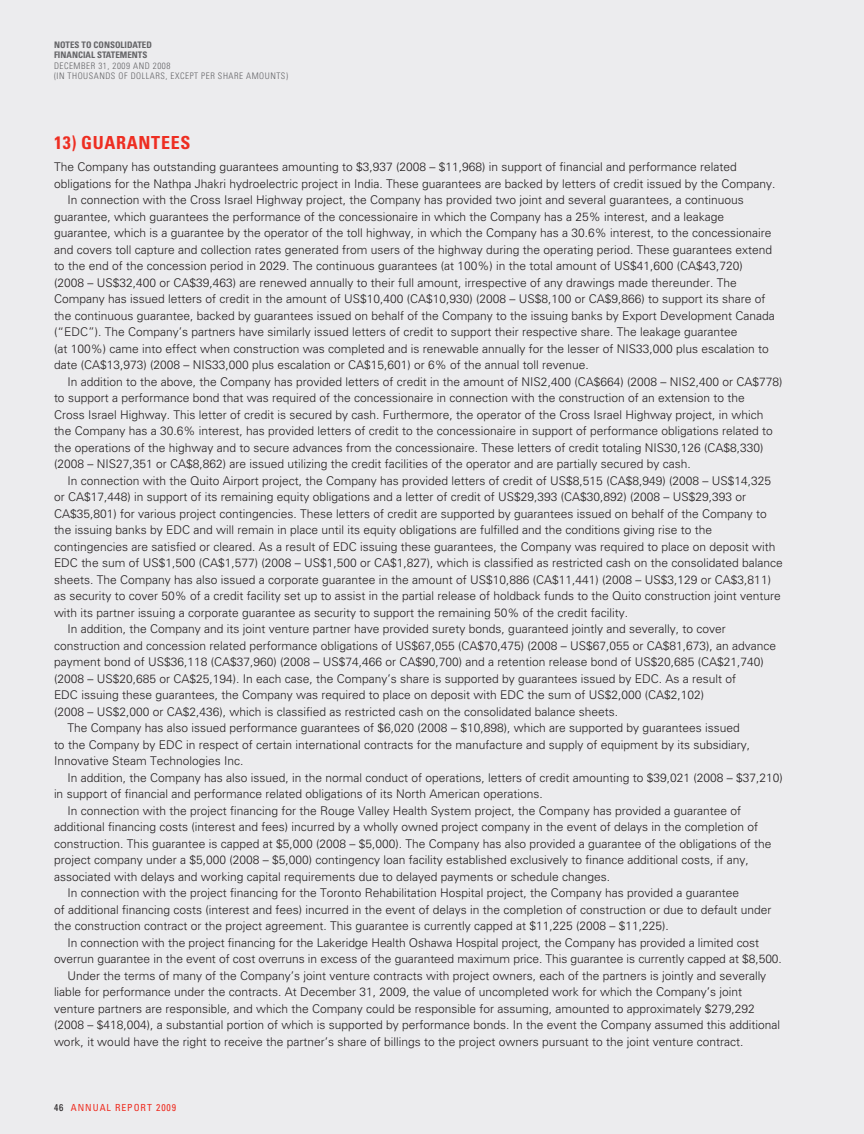
<style>
.page{position:relative;width:864px;height:1134px;background:#ececee}
.page>*{position:absolute;margin:0;border:0;box-sizing:border-box;transform-origin:0 0}
.t1{font:700 condensed 18px "Univers";letter-spacing:.04em;color:#ee2e22}
.t2{font:300 12px "Univers";color:#231f20}
.t3{font:condensed 9.75px "Univers";letter-spacing:.1em;color:#ee2e22}
.t4{font:300 condensed 9px/10.5px "Univers";letter-spacing:.06em;color:#636366}
.t5{font:700 condensed 9px/10.5px "Univers";color:#636366}
.s1{color:#231f20}
</style>
<div class="page">
<p class="t5" style="left:54px;top:39px;width:99px">NOTES TO CONSOLIDATED<br>FINANCIAL STATEMENTS</p>
<p class="t4" style="left:54px;top:60px;width:235px">DECEMBER 31, 2009 AND 2008<br>(IN THOUSANDS OF DOLLARS, EXCEPT PER SHARE AMOUNTS)</p>
<h1 class="t1" style="left:54px;top:132px;width:51px">13) GUARANT</h1>
<h1 class="t1" style="left:161px;top:132px;width:31px">EES</h1>
<p class="t2" style="left:54px;top:160px;width:684px">The Company has outstanding guarantees amounting to $3,937 (2008 – $11,968) in support of financial and performance related</p>
<p class="t2" style="left:54px;top:176px;width:723px">obligations for the Nathpa Jhakri hydroelectric project in India. These guarantees are backed by letters of credit issued by the Company.</p>
<p class="t2" style="left:68px;top:193px;width:678px">In connection with the Cross Israel Highway project, the Company has provided two joint and several guarantees, a continuous</p>
<p class="t2" style="left:54px;top:209px;width:672px">guarantee, which guarantees the performance of the concessionaire in which the Company has a 25% interest, and a leakage</p>
<p class="t2" style="left:54px;top:226px;width:719px">guarantee, which is a guarantee by the operator of the toll highway, in which the Company has a 30.6% interest, to the concessionaire</p>
<p class="t2" style="left:54px;top:242px;width:720px">and covers toll capture and collection rates generated from users of the highway during the operating period. These guarantees extend</p>
<p class="t2" style="left:54px;top:259px;width:690px">to the end of the concession period in 2029. The continuous guarantees (at 100%) in the total amount of US$41,600 (CA$43,720)</p>
<p class="t2" style="left:54px;top:275px;width:684px">(2008 – US$32,400 or CA$39,463) are renewed annually to their full amount, irrespective of any drawings made thereunder. The</p>
<p class="t2" style="left:54px;top:292px;width:713px">Company has issued letters of credit in the amount of US$10,400 (CA$10,930) (2008 – US$8,100 or CA$9,866) to support its share of</p>
<p class="t2" style="left:54px;top:308px;width:722px">the continuous guarantee, backed by guarantees issued on behalf of the Company to the issuing banks by Export Development Canada</p>
<p class="t2" style="left:54px;top:325px;width:685px">(“EDC”). The Company’s partners have similarly issued letters of credit to support their respective share. The leakage guarantee</p>
<p class="t2" style="left:54px;top:341px;width:716px">(at 100%) came into effect when construction was completed and is renewable annually for the lesser of NIS33,000 plus escalation to</p>
<p class="t2" style="left:54px;top:358px;width:536px">date (CA$13,973) (2008 – NIS33,000 plus escalation or CA$15,601) or 6% of the annual toll revenue.</p>
<p class="t2" style="left:68px;top:374px;width:716px">In addition to the above, the Company has provided letters of credit in the amount of NIS2,400 (CA$664) (2008 – NIS2,400 or CA$778)</p>
<p class="t2" style="left:54px;top:391px;width:692px">to support a performance bond that was required of the concessionaire in connection with the construction of an extension to the</p>
<p class="t2" style="left:54px;top:407px;width:711px">Cross Israel Highway. This letter of credit is secured by cash. Furthermore, the operator of the Cross Israel Highway project, in which</p>
<p class="t2" style="left:54px;top:424px;width:720px">the Company has a 30.6% interest, has provided letters of credit to the concessionaire in support of performance obligations related to</p>
<p class="t2" style="left:54px;top:440px;width:711px">the operations of the highway and to secure advances from the concessionaire. These letters of credit totaling NIS30,126 (CA$8,330)</p>
<p class="t2" style="left:54px;top:457px;width:638px">(2008 – NIS27,351 or CA$8,862) are issued utilizing the credit facilities of the operator and are partially secured by cash.</p>
<p class="t2" style="left:68px;top:473px;width:705px">In connection with the Quito Airport project, the Company has provided letters of credit of US$8,515 (CA$8,949) (2008 – US$14,325</p>
<p class="t2" style="left:54px;top:490px;width:694px">or CA$17,448) in support of its remaining equity obligations and a letter of credit of US$29,393 (CA$30,892) (2008 – US$29,393 or</p>
<p class="t2" style="left:54px;top:506px;width:714px">CA$35,801) for various project contingencies. These letters of credit are supported by guarantees issued on behalf of the Company to</p>
<p class="t2" style="left:54px;top:523px;width:660px">the issuing banks by EDC and will remain in place until its equity obligations are fulfilled and the conditions giving rise to the</p>
<p class="t2" style="left:54px;top:539px;width:723px">contingencies are satisfied or cleared. As a result of EDC issuing these guarantees, the Company was required to place on deposit with</p>
<p class="t2" style="left:54px;top:556px;width:730px">EDC the sum of US$1,500 (CA$1,577) (2008 – US$1,500 or CA$1,827), which is classified as restricted cash on the consolidated balance</p>
<p class="t2" style="left:54px;top:572px;width:719px">sheets. The Company has also issued a corporate guarantee in the amount of US$10,886 (CA$11,441) (2008 – US$3,129 or CA$3,811)</p>
<p class="t2" style="left:54px;top:589px;width:728px">as security to cover 50% of a credit facility set up to assist in the partial release of holdback funds to the Quito construction joint venture</p>
<p class="t2" style="left:54px;top:605px;width:576px">with its partner issuing a corporate guarantee as security to support the remaining 50% of the credit facility.</p>
<p class="t2" style="left:68px;top:622px;width:660px">In addition, the Company and its joint venture partner have provided surety bonds, guaranteed jointly and severally, to cover</p>
<p class="t2" style="left:54px;top:638px;width:724px">construction and concession related performance obligations of US$67,055 (CA$70,475) (2008 – US$67,055 or CA$81,673), an advance</p>
<p class="t2" style="left:54px;top:655px;width:711px">payment bond of US$36,118 (CA$37,960) (2008 – US$74,466 or CA$90,700) and a retention release bond of US$20,685 (CA$21,740)</p>
<p class="t2" style="left:54px;top:671px;width:684px">(2008 – US$20,685 or CA$25,194). In each case, the Company’s share is supported by guarantees issued by EDC. As a result of</p>
<p class="t2" style="left:54px;top:688px;width:652px">EDC issuing these guarantees, the Company was required to place on deposit with EDC the sum of US$2,000 (CA$2,102)</p>
<p class="t2" style="left:54px;top:704px;width:566px">(2008 – US$2,000 or CA$2,436), which is classified as restricted cash on the consolidated balance sheets.</p>
<p class="t2" style="left:68px;top:721px;width:674px">The Company has also issued performance guarantees of $6,020 (2008 – $10,898), which are supported by guarantees issued</p>
<p class="t2" style="left:54px;top:737px;width:698px">to the Company by EDC in respect of certain international contracts for the manufacture and supply of equipment by its subsidiary,</p>
<p class="t2" style="left:54px;top:754px;width:191px">Innovative Steam Technologies Inc.</p>
<p class="t2" style="left:68px;top:770px;width:717px">In addition, the Company has also issued, in the normal conduct of operations, letters of credit amounting to $39,021 (2008 – $37,210)</p>
<p class="t2" style="left:54px;top:787px;width:490px">in support of financial and performance related obligations of its North American operations.</p>
<p class="t2" style="left:68px;top:803px;width:675px">In connection with the project financing for the Rouge Valley Health System project, the Company has provided a guarantee of</p>
<p class="t2" style="left:54px;top:820px;width:706px">additional financing costs (interest and fees) incurred by a wholly owned project company in the event of delays in the completion of</p>
<p class="t2" style="left:54px;top:836px;width:719px">construction. This guarantee is capped at $5,000 (2008 – $5,000). The Company has also provided a guarantee of the obligations of the</p>
<p class="t2" style="left:54px;top:853px;width:696px">project company under a $5,000 (2008 – $5,000) contingency loan facility established exclusively to finance additional costs, if any,</p>
<p class="t2" style="left:54px;top:869px;width:558px">associated with delays and working capital requirements due to delayed payments or schedule changes.</p>
<p class="t2" style="left:68px;top:886px;width:673px">In connection with the project financing for the Toronto Rehabilitation Hospital project, the Company has provided a guarantee</p>
<p class="t2" style="left:54px;top:902px;width:719px">of additional financing costs (interest and fees) incurred in the event of delays in the completion of construction or due to default under</p>
<p class="t2" style="left:54px;top:919px;width:616px">the construction contract or the project agreement. This guarantee is currently capped at $11,225 (2008 – $11,225).</p>
<p class="t2" style="left:68px;top:935px;width:693px">In connection with the project financing for the Lakeridge Health Oshawa Hospital project, the Company has provided a limited cost</p>
<p class="t2" style="left:54px;top:952px;width:729px">overrun guarantee in the event of cost overruns in excess of the guaranteed maximum price. This guarantee is currently capped at $8,500.</p>
<p class="t2" style="left:68px;top:968px;width:700px">Under the terms of many of the Company’s joint venture contracts with project owners, each of the partners is jointly and severally</p>
<p class="t2" style="left:54px;top:985px;width:690px">liable for performance under the contracts. At December 31, 2009, the value of uncompleted work for which the Company’s joint</p>
<p class="t2" style="left:54px;top:1001px;width:702px">venture partners are responsible, and which the Company could be responsible for assuming, amounted to approximately $279,292</p>
<p class="t2" style="left:54px;top:1018px;width:728px">(2008 – $418,004), a substantial portion of which is supported by performance bonds. In the event the Company assumed this additional</p>
<p class="t2" style="left:54px;top:1034px;width:691px">work, it would have the right to receive the partner’s share of billings to the project owners pursuant to the joint venture contract.</p>
<p class="t3" style="left:54px;top:1101px;width:124px"><span class="s1">46</span> ANNUAL REPORT 2009</p>
</div>
